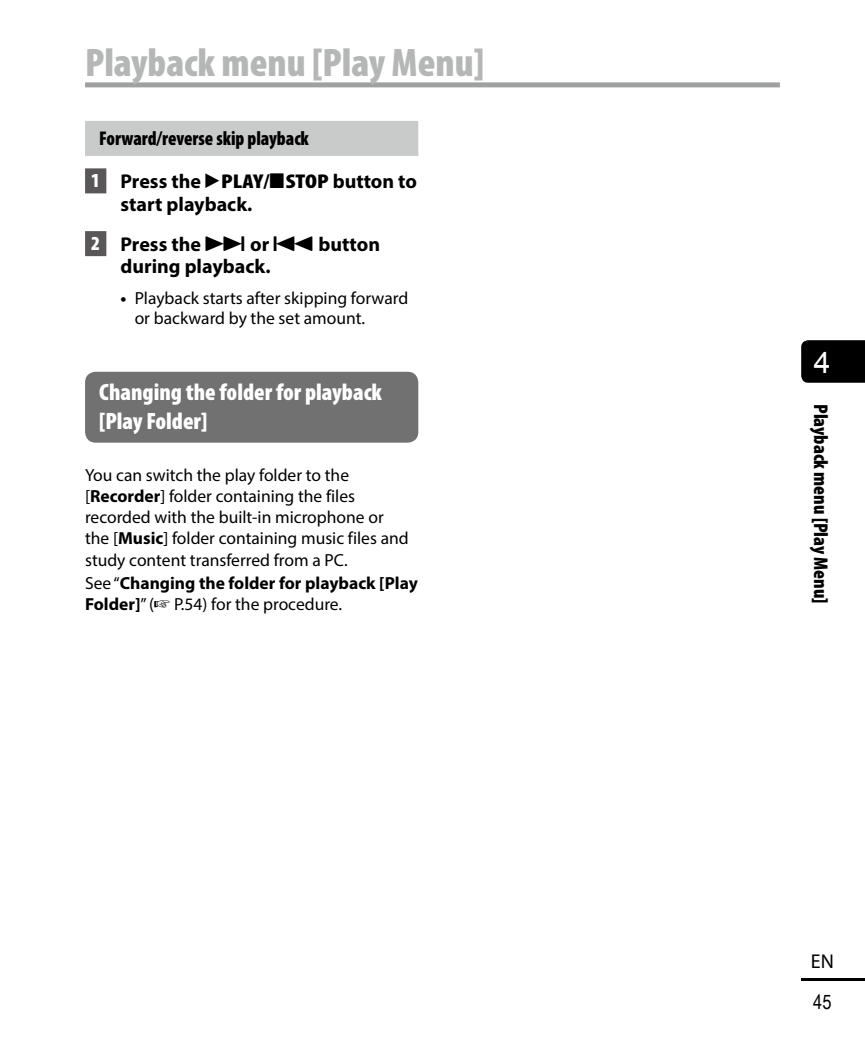
<style>
.page{position:relative;width:865px;height:1049px;background:#fff}
.page>*{position:absolute;margin:0;border:0;box-sizing:border-box;transform-origin:0 0}
.t1{font:900 condensed 40px "Myriad Pro";color:#b5b6b6}
.t2{font:30px "Arial";color:#fff}
.t3{font:900 condensed 23.75px/28.8px "Myriad Pro";color:#fff}
.t4{font:900 condensed 20px/42.5px "Myriad Pro";color:#000;scale:.95 1}
.t5{font:700 20px/40.2px "Myriad Pro";color:#000}
.t6{font:900 condensed 20px "Myriad Pro";color:#000}
.t7{font:20px "Arial Narrow";color:#000}
.t8{font:20px "Myriad Pro";color:#000}
.t9{font:17.5px/21.2px "Myriad Pro";color:#000}
.t10{font:700 17.5px/21.2px "Myriad Pro";color:#000}
.s1{color:#fff}
.s2{font-weight:700;font-stretch:normal}
.s3{font-family:"AP Yakumono";font-weight:400;font-stretch:normal}
.s4{font-weight:900;font-stretch:condensed;color:#fff}
.s5{font-family:"AP Yakumono";font-weight:400}
.s6{font-weight:700}
.s7{font-weight:400}
</style>
<div class="page">
<div style="left:801px;top:340px;width:64px;height:43px;background:#000"></div>
<hr style="left:801px;top:978px;width:64px;height:3px;background:#000">
<div style="left:85px;top:82px;width:695px;height:5px;background:#9fa0a0"></div>
<div style="left:85px;top:121px;width:333px;height:35px;background:#c9caca"></div>
<div style="left:85px;top:168px;width:21px;height:25px;background:#595757"></div>
<div style="left:85px;top:231px;width:21px;height:25px;background:#595757"></div>
<div style="left:85px;top:372px;width:333px;height:71px;background:#727171;border-radius:11px"></div>
<h1 class="t1" style="left:85px;top:37px;width:400px">Playback menu [Play Menu]</h1>
<p class="t4" style="left:91px;top:117px;width:344px;text-indent:8px">Forward/reverse skip playback<br><span class="s1">1</span> <span class="s2">Press the</span> <span class="s3">`</span>PLAY<span class="s2">/</span><span class="s3">4</span>STOP <span class="s2">button to</span></p>
<p class="t5" style="left:91px;top:183px;width:290px;text-indent:29px">start playback.<br><span class="s4">2</span> Press the <span class="s5">9</span> or <span class="s5">0</span> button</p>
<p class="t5" style="left:120px;top:246px;width:152px">during playback.</p>
<p class="t9" style="left:135px;top:288px;width:275px;line-height:20px;text-indent:-14px"><span class="s6">•</span> Playback starts after skipping forward or backward by the set amount.</p>
<h3 class="t3" style="left:99px;top:377px;width:284px">Changing the folder for playback [Play Folder]</h3>
<p class="t9" style="left:85px;top:464px;width:325px">You can switch the play folder to the [<span class="s6">Recorder</span>] folder containing the files recorded with the built-in microphone or the [<span class="s6">Music</span>] folder containing music files and study content transferred from a PC.</p>
<p class="t10" style="left:85px;top:571px;width:334px"><span class="s7">See “</span>Changing the folder for playback [Play<br>Folder]<span class="s7">” (</span>☞ <span class="s7">P.54) for the procedure.</span></p>
<h2 class="t2" style="left:814px;top:343px;width:18px">4</h2>
<p class="t6" style="left:833px;top:404px;width:201px;rotate:90deg">Playback menu [Play Menu]</p>
<p class="t8" style="left:811px;top:948px;width:25px">EN</p>
<p class="t7" style="left:813px;top:988px;width:20px">45</p>
</div>
